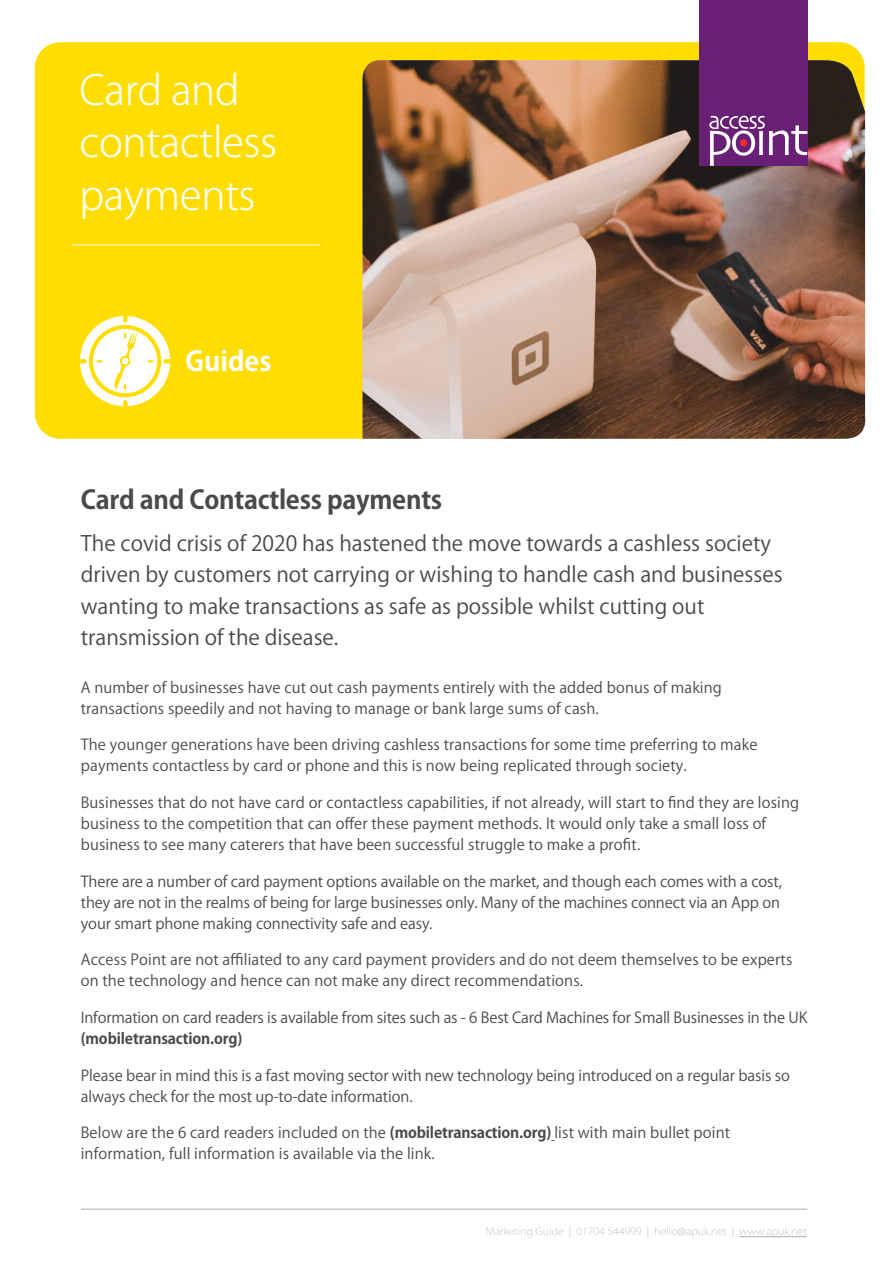
<style>
.page{position:relative;width:893px;height:1263px;background:#fff}
.page>*{position:absolute;margin:0;border:0;box-sizing:border-box;transform-origin:0 0}
.t1{font:300 40.5px/52.5px "Koz Go Pr 6 N";letter-spacing:-.01em;color:#fff}
.t2{font:700 27px "Koz Go Pr 6 N";color:#fff}
.t3{font:700 25.5px "Koz Go Pr 6 N";letter-spacing:-.01em;color:#4a4a49}
.t4{font:21px/31.5px "Koz Go Pr 6 N";color:#4a4a49}
.t5{font:15px/21px "Koz Go Pr 6 N";letter-spacing:.01em;color:#4a4a49}
.t6{font:15px "Koz Go Pr 6 N";letter-spacing:-.01em;color:#4a4a49}
.t7{font:700 15px "Koz Go Pr 6 N";letter-spacing:-.01em;color:#4a4a49}
.t8{font:200 10.05px "Koz Go Pr 6 N";letter-spacing:.01em;color:#adadad;scale:1.05 1}
.s1{font-weight:700}
</style>
<div class="page">
<hr style="left:739px;top:1236px;width:68px;height:1px;background:#adadad">
<hr style="left:81px;top:1209px;width:726px;height:1px;background:#adadad">
<div style="left:35px;top:42px;width:830px;height:397px;background:#fd0;border-radius:26px"></div>
<img style="left:362px;top:60px;width:504px;height:379px">
<div style="left:80px;top:316px;width:90px;height:90px;background:#fff;border-radius:50%"></div>
<svg style="left:89px;top:325px;width:72px;height:72px"></svg>
<div style="left:93px;top:329px;width:64px;height:64px;background:#fff;border-radius:50%"></div>
<svg style="left:123px;top:316px;width:5px;height:6px"></svg>
<svg style="left:80px;top:359px;width:7px;height:4px"></svg>
<svg style="left:123px;top:400px;width:5px;height:7px"></svg>
<svg style="left:163px;top:359px;width:7px;height:4px"></svg>
<svg style="left:148px;top:360px;width:6px;height:2px"></svg>
<svg style="left:114px;top:333px;width:23px;height:57px"></svg>
<hr style="left:72px;top:244px;width:249px;height:1px;background:#fff">
<div style="left:699px;top:0;width:108px;height:166px;background:#682075"></div>
<svg style="left:709px;top:116px;width:98px;height:50px"></svg>
<div style="left:740px;top:139px;width:7px;height:7px;background:#f12836;border-radius:50%"></div>
<h1 class="t1" style="left:80px;top:64px;width:199px">Card and contactless payments</h1>
<h2 class="t2" style="left:186px;top:346px;width:87px">Guides</h2>
<h3 class="t3" style="left:81px;top:486px;width:363px">Card and Contactless payments</h3>
<p class="t4" style="left:81px;top:528px;width:703px">The covid crisis of 2020 has hastened the move towards a cashless society driven by customers not carrying or wishing to handle cash and businesses wanting to make transactions as safe as possible whilst cutting out transmission of the disease.</p>
<p class="t5" style="left:81px;top:677px;width:643px">A number of businesses have cut out cash payments entirely with the added bonus of making transactions speedily and not having to manage or bank large sums of cash.</p>
<p class="t5" style="left:81px;top:735px;width:678px">The younger generations have been driving cashless transactions for some time preferring to make payments contactless by card or phone and this is now being replicated through society.</p>
<p class="t5" style="left:81px;top:792px;width:720px">Businesses that do not have card or contactless capabilities, if not already, will start to find they are losing business to the competition that can offer these payment methods. It would only take a small loss of business to see many caterers that have been successful struggle to make a profit.</p>
<p class="t5" style="left:81px;top:871px;width:703px">There are a number of card payment options available on the market, and though each comes with a cost, they are not in the realms of being for large businesses only. Many of the machines connect via an App on your smart phone making connectivity safe and easy.</p>
<p class="t5" style="left:81px;top:949px;width:713px">Access Point are not affiliated to any card payment providers and do not deem themselves to be experts on the technology and hence can not make any direct recommendations.</p>
<p class="t6" style="left:81px;top:1009px;width:728px">Information on card readers is available from sites such as - 6 Best Card Machines for Small Businesses in the UK</p>
<p class="t7" style="left:81px;top:1030px;width:163px">(mobiletransaction.org)</p>
<p class="t5" style="left:81px;top:1065px;width:711px">Please bear in mind this is a fast moving sector with new technology being introduced on a regular basis so always check for the most up-to-date information.</p>
<p class="t5" style="left:81px;top:1123px;width:651px">Below are the 6 card readers included on the <span class="s1">(mobiletransaction.org)</span> list with main bullet point information, full information is available via the link.</p>
<p class="t8" style="left:486px;top:1226px;width:307px">Marketing Guide | 01704 544999 | hello@apuk.net | www.apuk.net</p>
</div>
